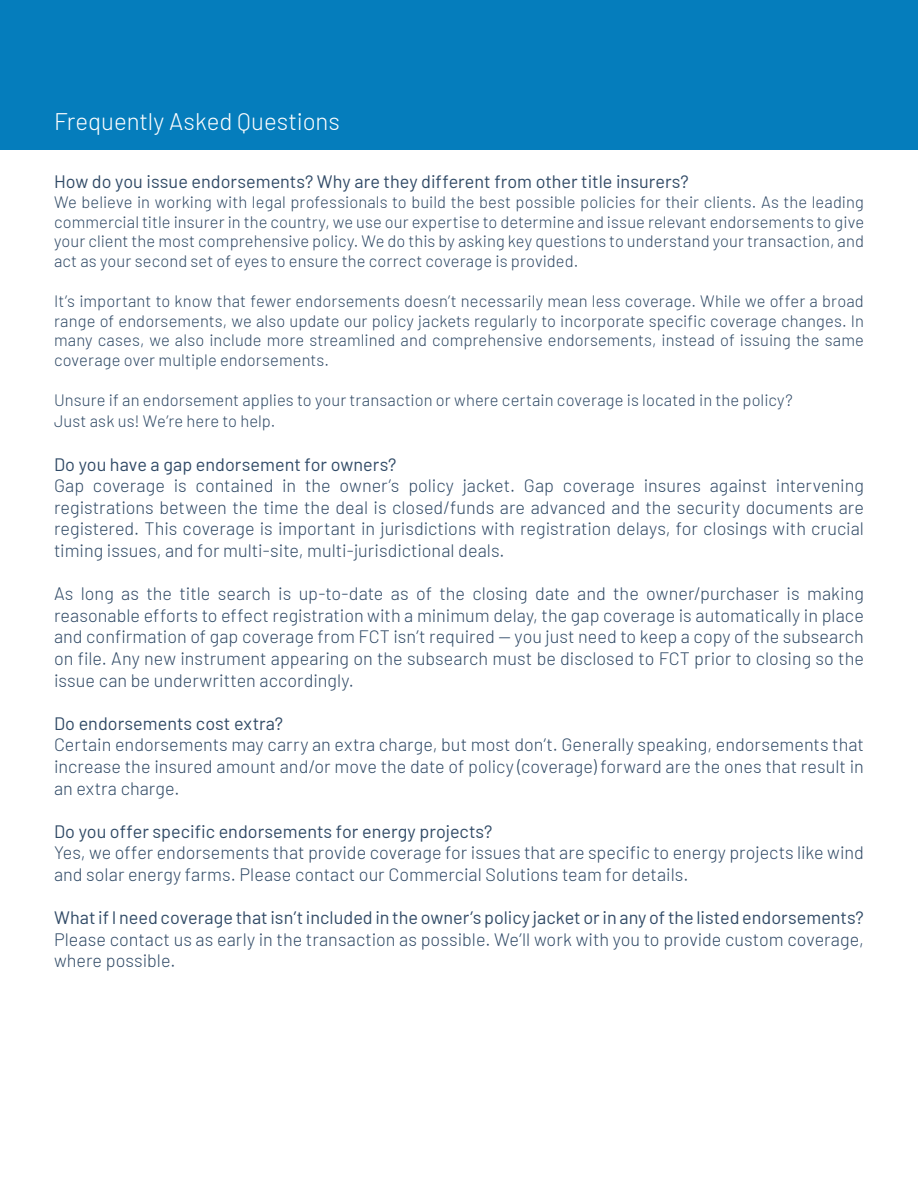
<style>
.page{position:relative;width:918px;height:1188px;background:#fff}
.page>*{position:absolute;margin:0;border:0;box-sizing:border-box;transform-origin:0 0}
.t1{font:300 24px "Barlow";color:#fff}
.t2{font:300 18px/21.6px "Barlow";color:#304a66;text-align:justify}
.t3{font:18px "Barlow";color:#304a66}
.t4{font:300 16.5px/19.8px "Barlow";letter-spacing:.005em;color:#304a66;text-align:justify}
</style>
<div class="page">
<div style="left:0;top:0;width:918px;height:149px;background:#057dbc"></div>
<h1 class="t1" style="left:54px;top:105px;width:287px">Frequently Asked Questions</h1>
<p class="t3" style="left:54px;top:169px;width:636px">How do you issue endorsements? Why are they different from other title insurers?</p>
<p class="t4" style="left:54px;top:191px;width:812px">We believe in working with legal professionals to build the best possible policies for their clients. As the leading commercial title insurer in the country, we use our expertise to determine and issue relevant endorsements to give your client the most comprehensive policy. We do this by asking key questions to understand your transaction, and act as your second set of eyes to ensure the correct coverage is provided.</p>
<p class="t4" style="left:54px;top:290px;width:812px">It’s important to know that fewer endorsements doesn’t necessarily mean less coverage. While we offer a broad range of endorsements, we also update our policy jackets regularly to incorporate specific coverage changes. In many cases, we also include more streamlined and comprehensive endorsements, instead of issuing the same coverage over multiple endorsements.</p>
<p class="t4" style="left:54px;top:388px;width:740px;line-height:21.6px">Unsure if an endorsement applies to your transaction or where certain coverage is located in the policy?<br>Just ask us! We’re here to help.</p>
<p class="t3" style="left:54px;top:451px;width:344px">Do you have a gap endorsement for owners?</p>
<p class="t2" style="left:54px;top:474px;width:812px">Gap coverage is contained in the owner’s policy jacket. Gap coverage insures against intervening registrations between the time the deal is closed/funds are advanced and the security documents are registered. This coverage is important in jurisdictions with registration delays, for closings with crucial timing issues, and for multi-site, multi-jurisdictional deals.</p>
<p class="t2" style="left:54px;top:582px;width:811px">As long as the title search is up-to-date as of the closing date and the owner/purchaser is making reasonable efforts to effect registration with a minimum delay, the gap coverage is automatically in place and confirmation of gap coverage from FCT isn’t required — you just need to keep a copy of the subsearch on file. Any new instrument appearing on the subsearch must be disclosed to FCT prior to closing so the issue can be underwritten accordingly.</p>
<p class="t3" style="left:54px;top:710px;width:231px">Do endorsements cost extra?</p>
<p class="t2" style="left:54px;top:733px;width:812px">Certain endorsements may carry an extra charge, but most don’t. Generally speaking, endorsements that increase the insured amount and/or move the date of policy (coverage) forward are the ones that result in an extra charge.</p>
<p class="t3" style="left:54px;top:818px;width:440px">Do you offer specific endorsements for energy projects?</p>
<p class="t2" style="left:54px;top:841px;width:811px">Yes, we offer endorsements that provide coverage for issues that are specific to energy projects like wind and solar energy farms. Please contact our Commercial Solutions team for details.</p>
<p class="t3" style="left:54px;top:905px;width:811px">What if I need coverage that isn’t included in the owner’s policy jacket or in any of the listed endorsements?</p>
<p class="t2" style="left:54px;top:927px;width:811px">Please contact us as early in the transaction as possible. We’ll work with you to provide custom coverage, where possible.</p>
</div>
